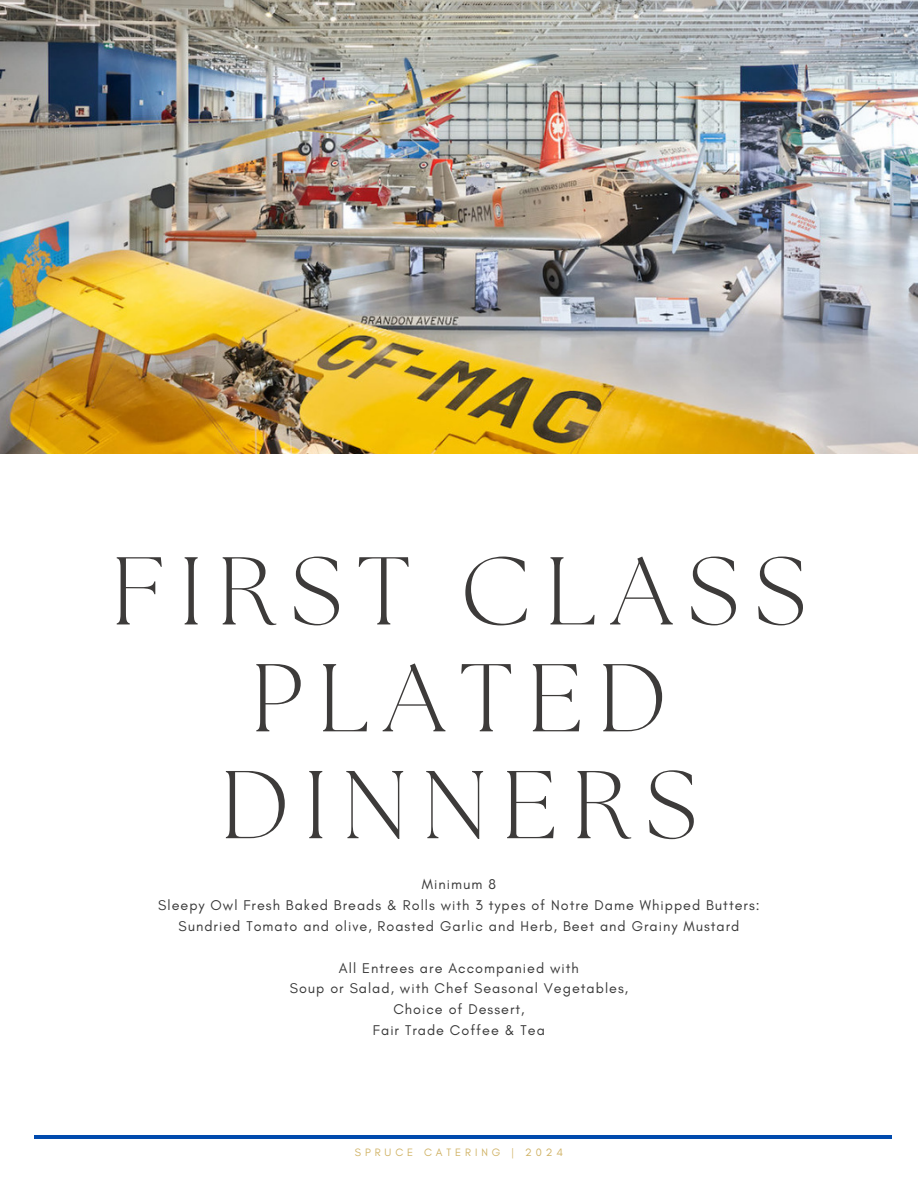
<style>
.page{position:relative;width:918px;height:1188px;background:#fff}
.page>*{position:absolute;margin:0;border:0;box-sizing:border-box;transform-origin:0 0}
.t1{font:300 96px/106.8px "The Seasons";letter-spacing:.15em;color:#3d3b3a;text-align:center}
.t2{font:14.4px/20.9px "Glacial Indifference";letter-spacing:.07em;color:#373737;text-align:center}
.t3{font:10.95px "Glacial Indifference";letter-spacing:.36em;color:#d0b264}
</style>
<div class="page">
<img style="left:0;top:0;width:918px;height:453px">
<hr style="left:35px;top:1136px;width:857px;height:3px;background:#004aad">
<h1 class="t1" style="left:111px;top:546px;width:697px">FIRST CLASS<br>PLATED<br>DINNERS</h1>
<h2 class="t2" style="left:158px;top:874px;width:603px">Minimum 8<br>Sleepy Owl Fresh Baked Breads &amp; Rolls with 3 types of Notre Dame Whipped Butters:<br>Sundried Tomato and olive, Roasted Garlic and Herb, Beet and Grainy Mustard</h2>
<p class="t2" style="left:290px;top:957px;width:340px">All Entrees are Accompanied with<br>Soup or Salad, with Chef Seasonal Vegetables,</p>
<p class="t2" style="left:373px;top:999px;width:174px">Choice of Dessert,<br>Fair Trade Coffee &amp; Tea</p>
<h2 class="t3" style="left:355px;top:1145px;width:210px">SPRUCE CATERING | 2024</h2>
</div>
